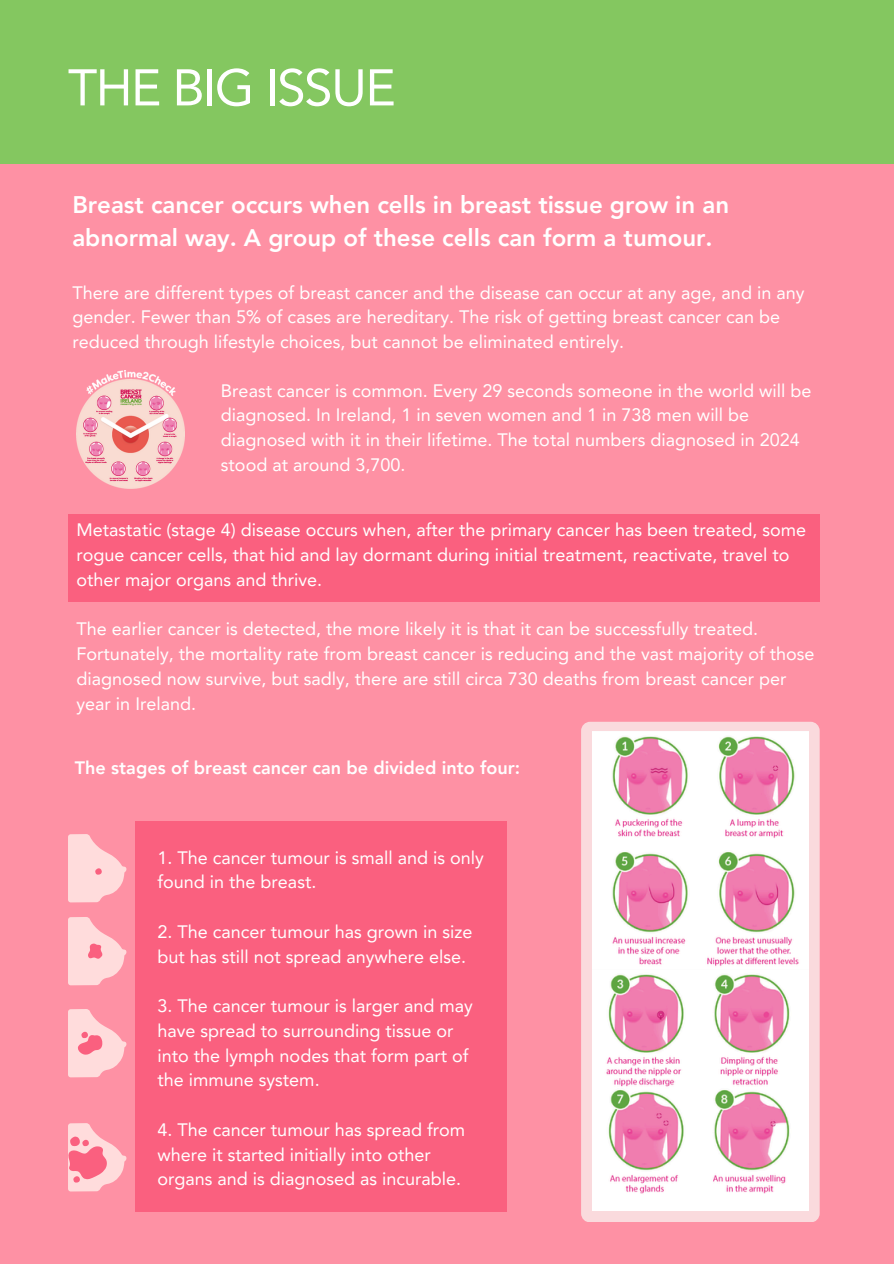
<style>
.page{position:relative;width:894px;height:1264px;background:#fff}
.page>*{position:absolute;margin:0;border:0;box-sizing:border-box;transform-origin:0 0}
.t1{font:51px "Avenir LT Pro";letter-spacing:-.03em;color:#fff}
.t2{font:800 24px/32.7px "Avenir LT Pro";color:#fff}
.t3{font:18px/24.8px "Avenir LT Pro";color:#fff}
.t4{font:800 18px "Avenir LT Pro";color:#fff}
</style>
<div class="page">
<div style="left:0;top:0;width:893px;height:1263px;background:#fe91a4"></div>
<div style="left:136px;top:821px;width:371px;height:390px;background:#fa607f"></div>
<div style="left:0;top:0;width:893px;height:164px;background:#84c760"></div>
<div style="left:581px;top:721px;width:238px;height:500px;background:#fadadd;border-radius:9px"></div>
<img style="left:592px;top:732px;width:216px;height:237px">
<img style="left:592px;top:969px;width:216px;height:241px">
<svg style="left:68px;top:834px;width:58px;height:68px"></svg>
<svg style="left:68px;top:917px;width:58px;height:68px"></svg>
<svg style="left:68px;top:1009px;width:58px;height:68px"></svg>
<svg style="left:68px;top:1123px;width:58px;height:68px"></svg>
<div style="left:68px;top:514px;width:751px;height:88px;background:#fa607f"></div>
<img style="left:77px;top:370px;width:108px;height:118px">
<p class="t1" style="left:68px;top:67px;width:329px">THE BIG ISSUE</p>
<p class="t2" style="left:72px;top:190px;width:658px">Breast cancer occurs when cells in breast tissue grow in an abnormal way. A group of these cells can form a tumour.</p>
<h1 class="t3" style="left:72px;top:281px;width:733px">There are different types of breast cancer and the disease can occur at any age, and in any gender. Fewer than 5% of cases are hereditary. The risk of getting breast cancer can be reduced through lifestyle choices, but cannot be eliminated entirely.</h1>
<h3 class="t3" style="left:221px;top:379px;width:592px">Breast cancer is common. Every 29 seconds someone in the world will be diagnosed. In Ireland, 1 in seven women and 1 in 738 men will be diagnosed with it in their lifetime. The total numbers diagnosed in 2024 stood at around 3,700.</h3>
<h2 class="t3" style="left:77px;top:519px;width:731px">Metastatic (stage 4) disease occurs when, after the primary cancer has been treated, some rogue cancer cells, that hid and lay dormant during initial treatment, reactivate, travel to other major organs and thrive.</h2>
<p class="t3" style="left:77px;top:618px;width:739px">The earlier cancer is detected, the more likely it is that it can be successfully treated.<br>Fortunately, the mortality rate from breast cancer is reducing and the vast majority of those diagnosed now survive, but sadly, there are still circa 730 deaths from breast cancer per year in Ireland.</p>
<p class="t4" style="left:75px;top:760px;width:446px">The stages of breast cancer can be divided into four:</p>
<p class="t3" style="left:157px;top:846px;width:328px">1. The cancer tumour is small and is only found in the breast.</p>
<p class="t3" style="left:157px;top:920px;width:316px">2. The cancer tumour has grown in size but has still not spread anywhere else.</p>
<p class="t3" style="left:157px;top:995px;width:317px">3. The cancer tumour is larger and may have spread to surrounding tissue or into the lymph nodes that form part of the immune system.</p>
<p class="t3" style="left:157px;top:1118px;width:309px">4. The cancer tumour has spread from where it started initially into other organs and is diagnosed as incurable.</p>
</div>
